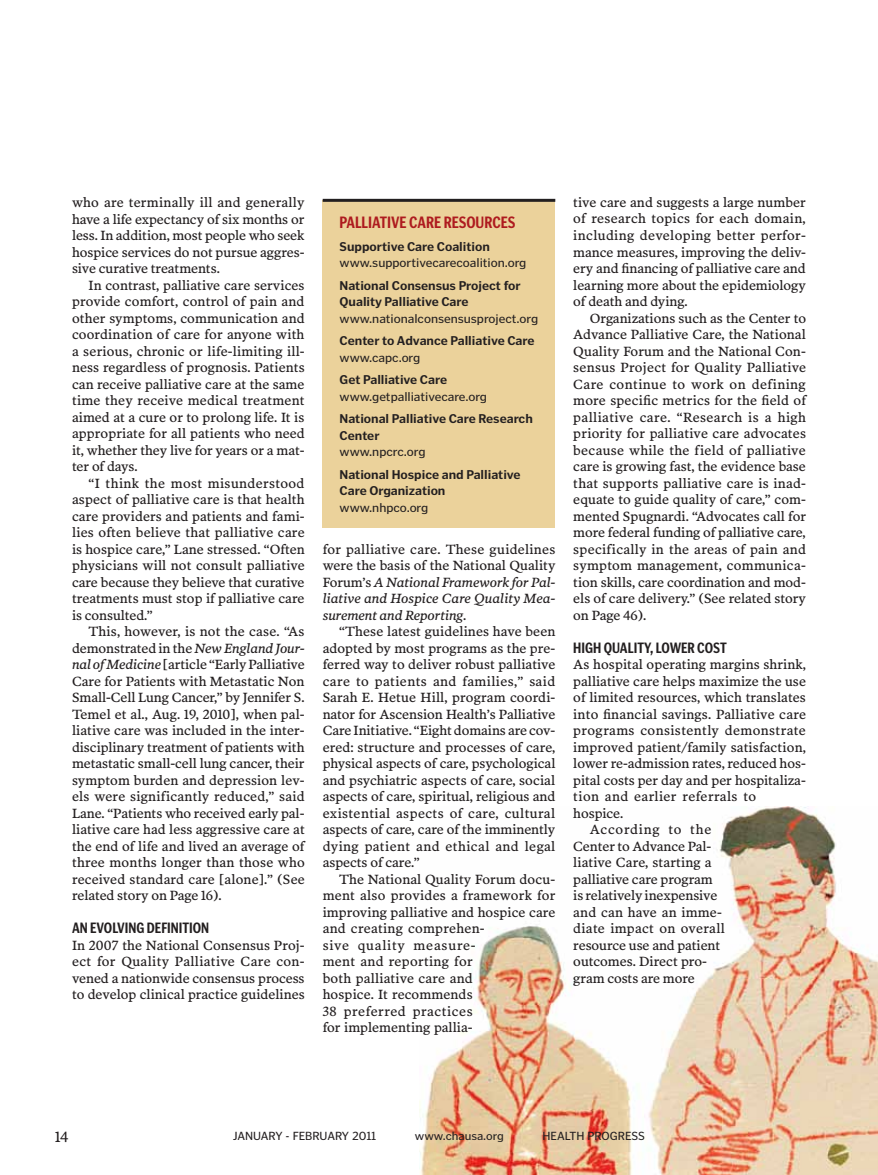
<style>
.page{position:relative;width:878px;height:1175px;background:#fff}
.page>*{position:absolute;margin:0;border:0;box-sizing:border-box;transform-origin:0 0}
.t1{font:700 16.5px "Poynter Gothic Text Cond";color:#ae1b1f}
.t2{font:700 15px "Poynter Gothic Text Cond";color:#231f20}
.t3{font:15px "Poynter OS Text Three L";color:#231f20}
.t4{font:13.5px/16.5px "Poynter OS Text Three L";letter-spacing:.005em;color:#231f20;text-align:justify}
.t5{font:italic 13.5px/16.5px "Poynter OS Text Three L";color:#231f20;text-align:justify}
.t6{font:13.5px "Poynter OS Text Three L";letter-spacing:.03em;color:#231f20}
.t7{font:13.5px "Poynter OS Text Three L";letter-spacing:.025em;color:#231f20}
.t8{font:13.5px "Poynter OS Text Three L";letter-spacing:-.015em;color:#231f20}
.t9{font:13.5px "Poynter OS Text Three L";letter-spacing:.06em;color:#231f20}
.t10{font:700 12.75px/16.5px "Poynter Gothic Text";letter-spacing:-.005em;color:#231f20}
.t11{font:12.75px "Poynter Gothic Text";letter-spacing:-.005em;color:#231f20}
.t12{font:12px "Poynter Gothic Text";color:#231f20}
.s1{font-style:italic}
.s2{font-style:normal}
</style>
<div class="page">
<img style="left:419px;top:806px;width:459px;height:368px">
<div style="left:322px;top:200px;width:233px;height:328px;background:#ebd29b"></div>
<hr style="left:322px;top:199px;width:233px;height:3px;background:#231f20">
<p class="t4" style="left:72px;top:194px;width:234px">who are terminally ill and generally have a life expectancy of six months or less. In addition, most people who seek hospice services do not pursue aggres&shy;sive curative treatments.</p>
<p class="t4" style="left:72px;top:277px;width:234px;text-indent:16px">In contrast, palliative care services provide comfort, control of pain and other symptoms, communication and coordination of care for anyone with a serious, chronic or life-limiting ill&shy;ness regardless of prognosis. Patients can receive palliative care at the same time they receive medical treatment aimed at a cure or to prolong life. It is appropriate for all patients who need it, whether they live for years or a mat&shy;ter of days.</p>
<p class="t4" style="left:72px;top:475px;width:234px;text-indent:16px">“I think the most misunderstood aspect of palliative care is that health care providers and patients and fami&shy;lies often believe that palliative care is hospice care,” Lane stressed. “Often physicians will not consult palliative care because they believe that curative treatments must stop if palliative care is consulted.”</p>
<p class="t4" style="left:72px;top:623px;width:234px;text-indent:16px">This, however, is not the case. “As demonstrated in the <span class="s1">New England Jour&shy;nal of Medicine</span> [article “Early Palliative Care for Patients with Metastatic Non Small-Cell Lung Cancer,” by Jennifer S.<br>Temel et al., Aug. 19, 2010], when pal&shy;liative care was included in the inter&shy;disciplinary treatment of patients with metastatic small-cell lung cancer, their symptom burden and depression lev&shy;els were significantly reduced,” said Lane. “Patients who received early pal&shy;liative care had less aggressive care at the end of life and lived an average of three months longer than those who received standard care [alone].” (See related story on Page 16).</p>
<p class="t2" style="left:72px;top:919px;width:139px">AN EVOLVING DEFINITION</p>
<p class="t4" style="left:72px;top:937px;width:234px">In 2007 the National Consensus Proj&shy;ect for Quality Palliative Care con&shy;vened a nationwide consensus process to develop clinical practice guidelines</p>
<p class="t1" style="left:339px;top:213px;width:15px">PALLIATIVE</p>
<p class="t1" style="left:409px;top:213px;width:52px">CARE RESOURCES</p>
<p class="t10" style="left:339px;top:238px;width:152px">Supportive Care Coalition</p>
<p class="t11" style="left:339px;top:255px;width:188px">www.supportivecarecoalition.org</p>
<p class="t10" style="left:339px;top:277px;width:183px">National Consensus Project for<br>Quality Palliative Care</p>
<p class="t11" style="left:339px;top:311px;width:200px">www.nationalconsensusproject.org</p>
<p class="t10" style="left:339px;top:333px;width:196px">Center to Advance Palliative Care</p>
<p class="t11" style="left:339px;top:350px;width:82px">www.capc.org</p>
<p class="t10" style="left:339px;top:372px;width:109px">Get Palliative Care</p>
<p class="t11" style="left:339px;top:389px;width:149px">www.getpalliativecare.org</p>
<p class="t10" style="left:339px;top:411px;width:195px">National Palliative Care Research<br>Center</p>
<p class="t11" style="left:339px;top:444px;width:87px">www.npcrc.org</p>
<p class="t10" style="left:339px;top:466px;width:182px">National Hospice and Palliative<br>Care Organization</p>
<p class="t11" style="left:339px;top:500px;width:90px">www.nhpco.org</p>
<p class="t5" style="left:323px;top:541px;width:234px"><span class="s2">for palliative care. These guidelines were the basis of the National Quality Forum’s</span> A National Framework for Pal&shy;liative and Hospice Care Quality Mea&shy;surement and Reporting<span class="s2">.</span></p>
<p class="t4" style="left:323px;top:623px;width:234px;text-indent:16px">“These latest guidelines have been adopted by most programs as the pre&shy;ferred way to deliver robust palliative care to patients and families,” said Sarah E. Hetue Hill, program coordi&shy;nator for Ascension Health’s Palliative Care Initiative. “Eight domains are cov&shy;ered: structure and processes of care, physical aspects of care, psychological and psychiatric aspects of care, social aspects of care, spiritual, religious and existential aspects of care, cultural aspects of care, care of the imminently dying patient and ethical and legal aspects of care.”</p>
<p class="t4" style="left:323px;top:871px;width:234px;text-align:left;text-indent:16px">The National Quality Forum docu&shy;ment also provides a framework for improving palliative and hospice care and creating comprehen-<br>sive quality measure-<br>ment and reporting for<br>both palliative care and<br>hospice. It recommends<br>38 preferred practices<br>for implementing pallia-</p>
<p class="t4" style="left:573px;top:194px;width:234px">tive care and suggests a large number of research topics for each domain, including developing better perfor&shy;mance measures, improving the deliv&shy;ery and financing of palliative care and learning more about the epidemiology of death and dying.</p>
<p class="t4" style="left:573px;top:310px;width:234px;text-indent:16px">Organizations such as the Center to Advance Palliative Care, the National Quality Forum and the National Con&shy;sensus Project for Quality Palliative Care continue to work on defining more specific metrics for the field of palliative care. “Research is a high priority for palliative care advocates because while the field of palliative care is growing fast, the evidence base that supports palliative care is inad&shy;equate to guide quality of care,” com&shy;mented Spugnardi. “Advocates call for more federal funding of palliative care, specifically in the areas of pain and symptom management, communica&shy;tion skills, care coordination and mod&shy;els of care delivery.” (See related story on Page 46).</p>
<p class="t2" style="left:573px;top:638px;width:155px">HIGH QUALITY, LOWER COST</p>
<p class="t4" style="left:573px;top:656px;width:234px">As hospital operating margins shrink,</p>
<p class="t4" style="left:573px;top:673px;width:234px">palliative care helps maximize the use</p>
<p class="t4" style="left:573px;top:689px;width:234px">of limited resources, which translates</p>
<p class="t4" style="left:573px;top:706px;width:234px">into financial savings. Palliative care</p>
<p class="t6" style="left:573px;top:722px;width:234px">programs consistently demonstrate</p>
<p class="t4" style="left:573px;top:739px;width:234px">improved patient/family satisfaction,</p>
<p class="t4" style="left:573px;top:755px;width:234px">lower re-admission rates, reduced hos-</p>
<p class="t4" style="left:573px;top:772px;width:234px">pital costs per day and per hospitaliza-</p>
<p class="t6" style="left:573px;top:788px;width:184px">tion and earlier referrals to</p>
<p class="t4" style="left:573px;top:805px;width:52px">hospice.</p>
<p class="t9" style="left:589px;top:821px;width:123px">According to the</p>
<p class="t8" style="left:573px;top:838px;width:139px">Center to Advance Pal-</p>
<p class="t4" style="left:573px;top:854px;width:140px">liative Care, starting a</p>
<p class="t4" style="left:573px;top:871px;width:141px">palliative care program</p>
<p class="t4" style="left:573px;top:887px;width:145px">is relatively inexpensive</p>
<p class="t4" style="left:573px;top:904px;width:150px">and can have an imme-</p>
<p class="t7" style="left:573px;top:920px;width:153px">diate impact on overall</p>
<p class="t4" style="left:573px;top:937px;width:148px">resource use and patient</p>
<p class="t4" style="left:573px;top:953px;width:135px">outcomes. Direct pro-</p>
<p class="t4" style="left:573px;top:970px;width:123px">gram costs are more</p>
<p class="t3" style="left:55px;top:1128px;width:15px">14</p>
<p class="t12" style="left:233px;top:1128px;width:145px">JANUARY - FEBRUARY 2011</p>
<p class="t12" style="left:415px;top:1128px;width:90px">www.chausa.org</p>
<p class="t12" style="left:542px;top:1128px;width:104px">HEALTH PROGRESS</p>
</div>
